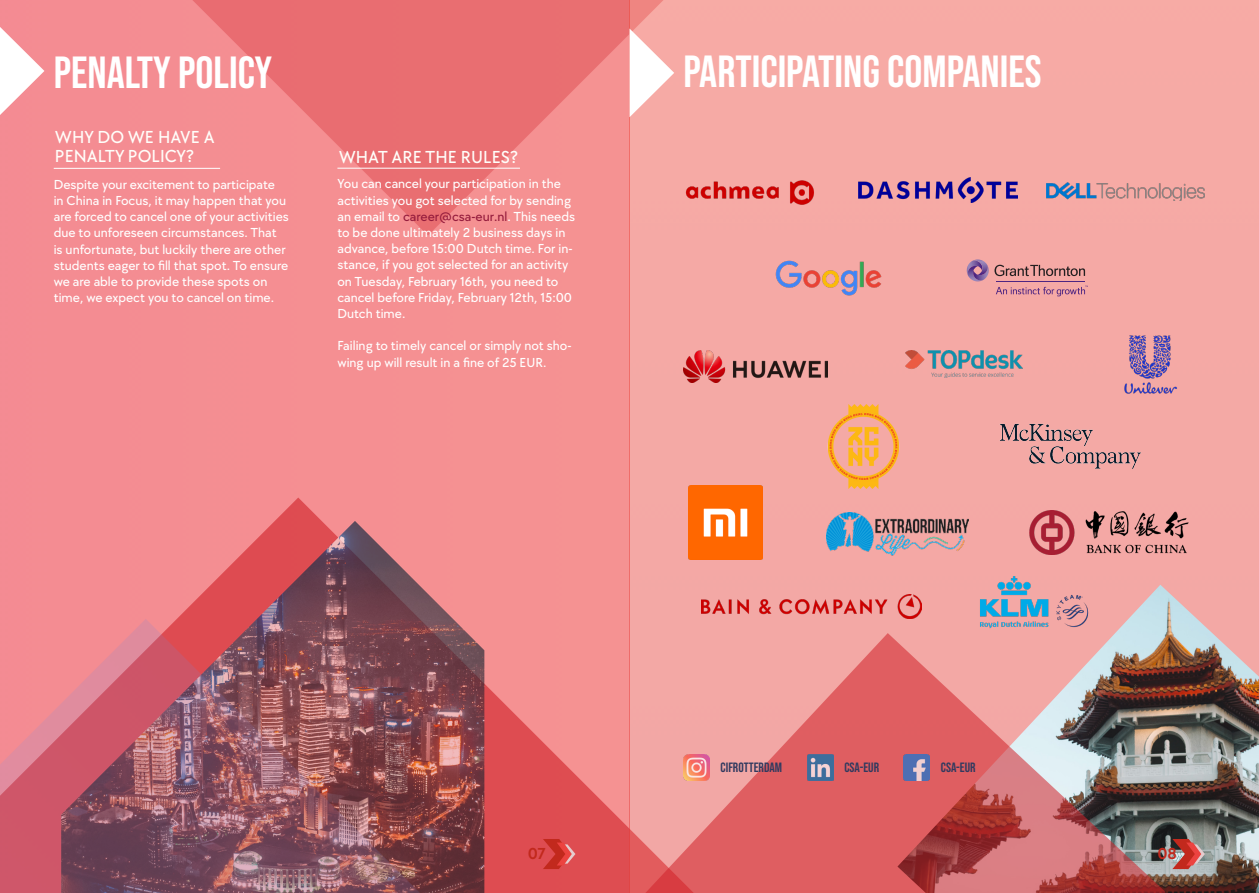
<style>
.page{position:relative;width:1259px;height:893px;background:#fff}
.page>*{position:absolute;margin:0;border:0;box-sizing:border-box;transform-origin:0 0}
.t1{font:45px "Bebas Neue";color:#fff}
.t2{font:500 18px "TT Chocolates";color:#fffefa}
.t3{font:600 16.5px "TT Chocolates";color:#c2291d}
.t4{font:500 13.5px/16.2px "TT Chocolates";color:#fff}
.t5{font:13.5px "Bebas Neue";color:#313a5f}
.s1{color:#941b3c}
</style>
<div class="page">
<img style="left:0;top:0;width:1259px;height:633px">
<svg style="left:0;top:497px;width:863px;height:396px;background:#ef8788"></svg>
<svg style="left:136px;top:0;width:552px;height:236px;background:#ef8284"></svg>
<img style="left:61px;top:521px;width:423px;height:372px">
<svg style="left:0;top:27px;width:44px;height:88px"></svg>
<hr style="left:54px;top:168px;width:166px;height:1px;background:#fff">
<hr style="left:337px;top:168px;width:183px;height:1px;background:#fff">
<img style="left:0;top:619px;width:430px;height:274px">
<svg style="left:543px;top:839px;width:32px;height:30px"></svg>
<img style="left:897px;top:585px;width:362px;height:308px">
<svg style="left:625px;top:633px;width:540px;height:260px;background:#d27d7d"></svg>
<img style="left:807px;top:754px;width:26px;height:26px">
<img style="left:683px;top:754px;width:26px;height:26px">
<img style="left:904px;top:754px;width:26px;height:26px">
<svg style="left:629px;top:28px;width:45px;height:89px"></svg>
<svg style="left:1172px;top:839px;width:33px;height:30px"></svg>
<img style="left:671px;top:169px;width:158px;height:47px">
<img style="left:858px;top:177px;width:159px;height:26px">
<img style="left:1046px;top:182px;width:159px;height:18px">
<img style="left:770px;top:257px;width:117px;height:39px">
<svg style="left:965px;top:259px;width:123px;height:37px;background:#d39299"></svg>
<img style="left:683px;top:351px;width:144px;height:31px">
<img style="left:906px;top:351px;width:117px;height:27px">
<img style="left:1101px;top:315px;width:98px;height:98px">
<img style="left:688px;top:486px;width:74px;height:73px">
<img style="left:999px;top:424px;width:142px;height:45px">
<img style="left:812px;top:404px;width:101px;height:85px">
<img style="left:826px;top:513px;width:142px;height:43px">
<img style="left:701px;top:595px;width:220px;height:24px">
<img style="left:972px;top:575px;width:123px;height:53px">
<img style="left:1026px;top:510px;width:166px;height:45px">
<p class="t1" style="left:54px;top:47px;width:220px">PENALTY POLICY</p>
<p class="t2" style="left:55px;top:125px;width:161px">WHY DO WE HAVE A</p>
<p class="t2" style="left:55px;top:144px;width:141px">PENALTY POLICY?</p>
<p class="t4" style="left:54px;top:176px;width:237px">Despite your excitement to participate<br>in China in Focus, it may happen that you are forced to cancel one of your activities due to unforeseen circumstances. That is unfortunate, but luckily there are other students eager to fill that spot. To ensure we are able to provide these spots on time, we expect you to cancel on time.</p>
<p class="t2" style="left:339px;top:145px;width:181px">WHAT ARE THE RULES?</p>
<p class="t4" style="left:337px;top:175px;width:239px">You can cancel your participation in the activities you got selected for by sending an email to <span class="s1">career@csa-eur.nl</span>. This needs to be done ultimately 2 business days in advance, before 15:00 Dutch time. For in&shy;stance, if you got selected for an activity on Tuesday, February 16th, you need to cancel before Friday, February 12th, 15:00<br>Dutch time.</p>
<p class="t4" style="left:337px;top:337px;width:236px">Failing to timely cancel or simply not sho&shy;wing up will result in a fine of 25 EUR.</p>
<p class="t1" style="left:683px;top:46px;width:359px">PARTICIPATING COMPANIES</p>
<p class="t3" style="left:528px;top:842px;width:19px">07</p>
<p class="t5" style="left:720px;top:760px;width:63px">CIFROTTERDAM</p>
<p class="t5" style="left:844px;top:760px;width:36px">CSA-EUR</p>
<p class="t5" style="left:941px;top:760px;width:36px">CSA-EUR</p>
<p class="t3" style="left:1157px;top:842px;width:21px">08</p>
</div>
